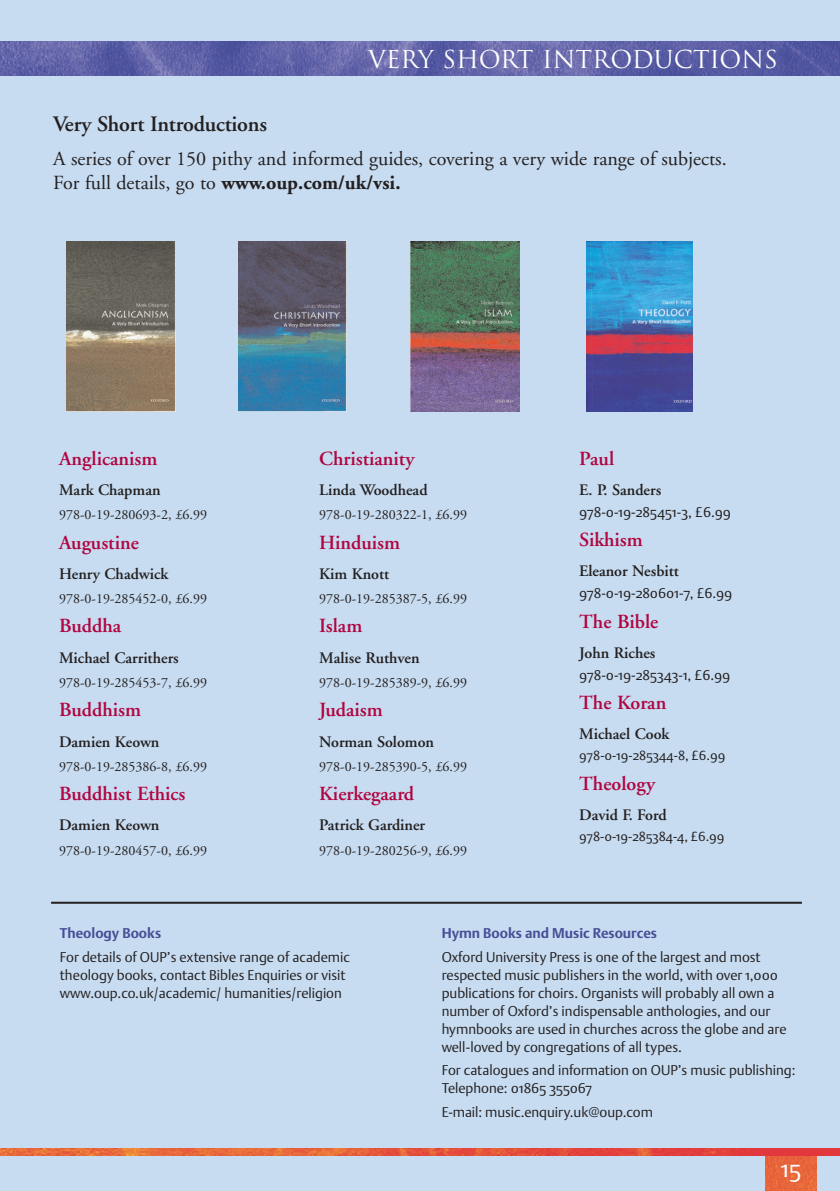
<style>
.page{position:relative;width:840px;height:1191px;background:#fff}
.page>*{position:absolute;margin:0;border:0;box-sizing:border-box;transform-origin:0 0}
.t1{font:24px "Trajan";color:#fff}
.t2{font:24px "OUP Argo Light OS";color:#fff}
.t3{font:600 22px "Adobe Garamond";letter-spacing:-.01em;color:#231f20}
.t4{font:600 20px "Adobe Garamond";color:#b00540}
.t5{font:20px/24px "Adobe Garamond";color:#231f20}
.t6{font:600 16px "Adobe Garamond";color:#231f20}
.t7{font:14px/18px "OUP Argo Light OS";color:#231f20}
.t8{font:14px "Adobe Garamond";color:#231f20}
.t9{font:700 14px "OUP Argo Light OS";color:#474e97}
.t10{font:13.2px "OUP Argo Light OS";letter-spacing:-.005em;color:#231f20}
.s1{font-weight:700}
</style>
<div class="page">
<div style="left:0;top:0;width:839px;height:1191px;background:#c7dcf1"></div>
<img style="left:765px;top:1155px;width:51px;height:36px">
<img style="left:0;top:42px;width:839px;height:34px">
<img style="left:67px;top:242px;width:108px;height:169px">
<img style="left:238px;top:242px;width:108px;height:169px">
<img style="left:410px;top:242px;width:108px;height:169px">
<img style="left:586px;top:242px;width:106px;height:169px">
<hr style="left:51px;top:901px;width:750px;height:2px;background:#231f20">
<img style="left:0;top:1148px;width:839px;height:7px">
<h1 class="t1" style="left:368px;top:46px;width:411px">VERY SHORT INTRODUCTIONS</h1>
<h2 class="t3" style="left:53px;top:116px;width:215px">Very Short Introductions</h2>
<h3 class="t5" style="left:53px;top:148px;width:674px">A series of over 150 pithy and informed guides, covering a very wide range of subjects.<br>For full details, go to <span class="s1">www.oup.com/uk/vsi.</span></h3>
<h3 class="t4" style="left:59px;top:450px;width:100px">Anglicanism</h3>
<p class="t6" style="left:59px;top:483px;width:103px">Mark Chapman</p>
<p class="t8" style="left:59px;top:509px;width:149px">978-0-19-280693-2, £6.99</p>
<h3 class="t4" style="left:59px;top:534px;width:81px">Augustine</h3>
<p class="t6" style="left:59px;top:567px;width:111px">Henry Chadwick</p>
<p class="t8" style="left:59px;top:593px;width:149px">978-0-19-285452-0, £6.99</p>
<h3 class="t4" style="left:59px;top:618px;width:64px">Buddha</h3>
<p class="t6" style="left:59px;top:651px;width:121px">Michael Carrithers</p>
<p class="t8" style="left:59px;top:677px;width:149px">978-0-19-285453-7, £6.99</p>
<h3 class="t4" style="left:59px;top:702px;width:83px">Buddhism</h3>
<p class="t6" style="left:59px;top:735px;width:102px">Damien Keown</p>
<p class="t8" style="left:59px;top:761px;width:149px">978-0-19-285386-8, £6.99</p>
<h3 class="t4" style="left:59px;top:786px;width:128px">Buddhist Ethics</h3>
<p class="t6" style="left:59px;top:819px;width:102px">Damien Keown</p>
<p class="t8" style="left:59px;top:845px;width:149px">978-0-19-280457-0, £6.99</p>
<h3 class="t4" style="left:319px;top:450px;width:97px">Christianity</h3>
<p class="t6" style="left:319px;top:483px;width:110px">Linda Woodhead</p>
<p class="t8" style="left:319px;top:509px;width:149px">978-0-19-280322-1, £6.99</p>
<h3 class="t4" style="left:319px;top:534px;width:82px">Hinduism</h3>
<p class="t6" style="left:319px;top:567px;width:72px">Kim Knott</p>
<p class="t8" style="left:319px;top:593px;width:149px">978-0-19-285387-5, £6.99</p>
<h3 class="t4" style="left:319px;top:618px;width:45px">Islam</h3>
<p class="t6" style="left:319px;top:651px;width:102px">Malise Ruthven</p>
<p class="t8" style="left:319px;top:677px;width:149px">978-0-19-285389-9, £6.99</p>
<h3 class="t4" style="left:319px;top:702px;width:65px">Judaism</h3>
<p class="t6" style="left:319px;top:735px;width:116px">Norman Solomon</p>
<p class="t8" style="left:319px;top:761px;width:149px">978-0-19-285390-5, £6.99</p>
<h3 class="t4" style="left:319px;top:786px;width:96px">Kierkegaard</h3>
<p class="t6" style="left:319px;top:819px;width:107px">Patrick Gardiner</p>
<p class="t8" style="left:319px;top:845px;width:149px">978-0-19-280256-9, £6.99</p>
<h3 class="t4" style="left:579px;top:450px;width:36px">Paul</h3>
<p class="t6" style="left:579px;top:483px;width:83px">E. P. Sanders</p>
<p class="t7" style="left:579px;top:503px;width:153px">978-0-19-285451-3, £6.99</p>
<h3 class="t4" style="left:579px;top:532px;width:65px">Sikhism</h3>
<p class="t6" style="left:579px;top:565px;width:101px">Eleanor Nesbitt</p>
<p class="t7" style="left:579px;top:584px;width:154px">978-0-19-280601-7, £6.99</p>
<h3 class="t4" style="left:579px;top:613px;width:81px">The Bible</h3>
<p class="t6" style="left:579px;top:646px;width:78px">John Riches</p>
<p class="t7" style="left:579px;top:666px;width:152px">978-0-19-285343-1, £6.99</p>
<h3 class="t4" style="left:579px;top:695px;width:89px">The Koran</h3>
<p class="t6" style="left:579px;top:728px;width:92px">Michael Cook</p>
<p class="t10" style="left:579px;top:748px;width:148px">978-0-19-285344-8, £6.99</p>
<h3 class="t4" style="left:579px;top:775px;width:77px">Theology</h3>
<p class="t6" style="left:579px;top:808px;width:89px">David F. Ford</p>
<p class="t10" style="left:579px;top:828px;width:147px">978-0-19-285384-4, £6.99</p>
<p class="t9" style="left:60px;top:925px;width:103px">Theology Books</p>
<p class="t7" style="left:60px;top:947px;width:291px">For details of OUP’s extensive range of academic theology books, contact Bibles Enquiries or visit www.oup.co.uk/academic/ humanities/religion</p>
<p class="t9" style="left:441px;top:925px;width:217px">Hymn Books and Music Resources</p>
<p class="t7" style="left:441px;top:947px;width:346px">Oxford University Press is one of the largest and most respected music publishers in the world, with over 1,000 publications for choirs. Organists will probably all own a number of Oxford’s indispensable anthologies, and our hymnbooks are used in churches across the globe and are well-loved by congregations of all types.</p>
<p class="t7" style="left:441px;top:1061px;width:355px">For catalogues and information on OUP’s music publishing:<br>Telephone: 01865 355067</p>
<p class="t7" style="left:441px;top:1103px;width:213px">E-mail: music.enquiry.uk@oup.com</p>
<h1 class="t2" style="left:780px;top:1154px;width:22px">15</h1>
</div>
